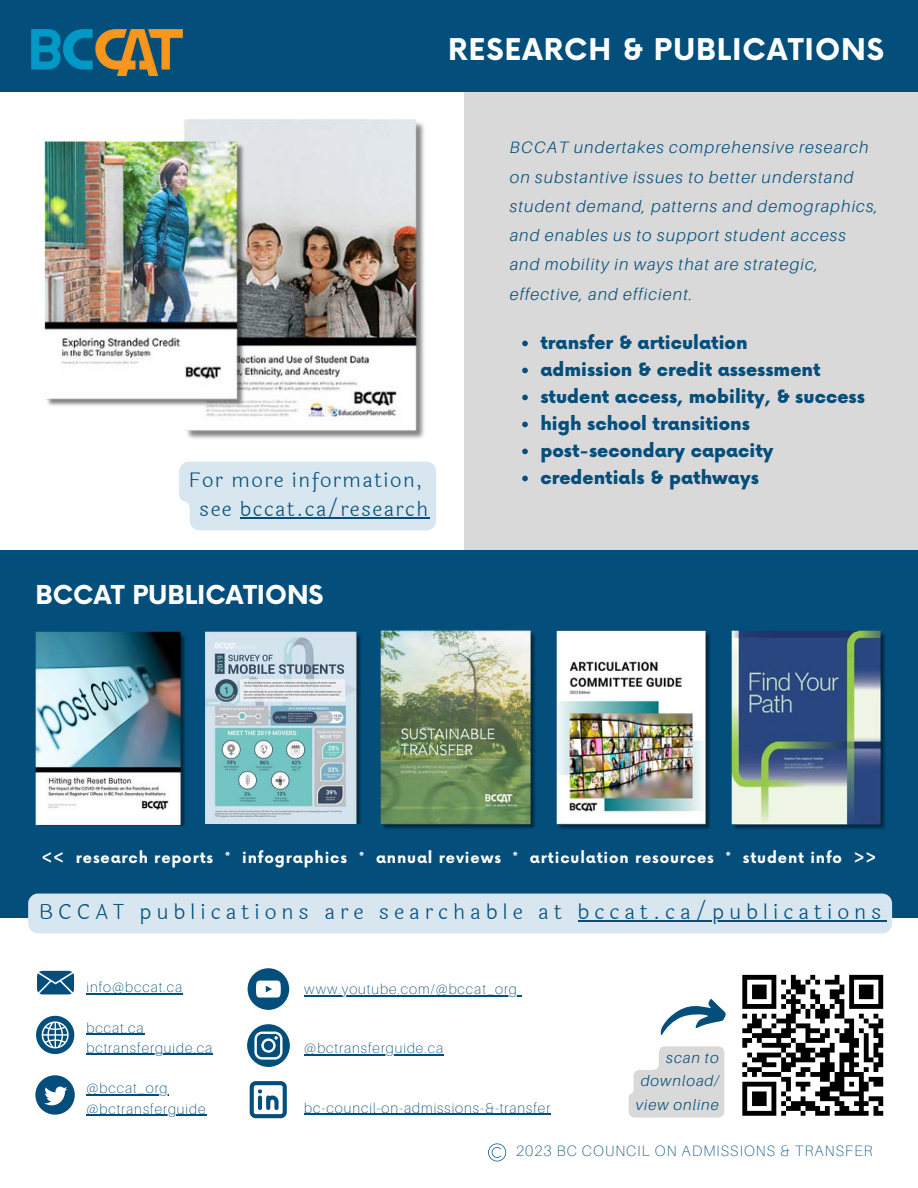
<style>
.page{position:relative;width:918px;height:1188px;background:#fff}
.page>*{position:absolute;margin:0;border:0;box-sizing:border-box;transform-origin:0 0}
.t1{font:700 29.25px "Now";letter-spacing:.035em;color:#fff}
.t2{font:700 25.35px "Now";color:#fff}
.t3{font:300 20.85px "Laila";letter-spacing:.235em;color:#034e7b}
.t4{font:300 20.25px "Laila";letter-spacing:.075em;color:#034e7b}
.t5{font:900 18px "Now";letter-spacing:.005em;color:#034e7b}
.t6{font:italic 300 16.5px/29.2px "Aileron";letter-spacing:.07em;color:#034e7b}
.t7{font:700 15px "Now";letter-spacing:.06em;color:#fff}
.t8{font:100 15px "Aileron";letter-spacing:.07em;color:#034e7b}
.t9{font:italic 300 15px/23.7px "Aileron";letter-spacing:.07em;color:#034e7b;text-align:right}
.t10{font:100 14.1px "Aileron";letter-spacing:.07em;color:#034e7b}
</style>
<div class="page">
<div style="left:464px;top:92px;width:454px;height:730px;background:#d9d9d9"></div>
<div style="left:0;top:0;width:918px;height:92px;background:#034e7b"></div>
<img style="left:31px;top:29px;width:152px;height:46px">
<img style="left:184px;top:119px;width:240px;height:320px">
<img style="left:45px;top:139px;width:201px;height:271px">
<svg style="left:488px;top:1143px;width:18px;height:18px"></svg>
<svg style="left:742px;top:974px;width:142px;height:142px"></svg>
<hr style="left:86px;top:993px;width:97px;height:1px;background:#034e7b">
<hr style="left:86px;top:1034px;width:59px;height:1px;background:#034e7b">
<hr style="left:86px;top:1054px;width:127px;height:1px;background:#034e7b">
<hr style="left:86px;top:1094px;width:83px;height:2px;background:#034e7b">
<hr style="left:86px;top:1115px;width:121px;height:1px;background:#034e7b">
<svg style="left:36px;top:1016px;width:38px;height:38px"></svg>
<svg style="left:37px;top:971px;width:37px;height:23px"></svg>
<svg style="left:35px;top:1075px;width:40px;height:40px"></svg>
<svg style="left:250px;top:1081px;width:37px;height:37px"></svg>
<svg style="left:247px;top:1024px;width:43px;height:43px"></svg>
<svg style="left:248px;top:968px;width:41px;height:42px"></svg>
<hr style="left:304px;top:1054px;width:140px;height:1px;background:#034e7b">
<hr style="left:304px;top:1114px;width:247px;height:1px;background:#034e7b">
<hr style="left:304px;top:995px;width:214px;height:1px;background:#034e7b">
<div style="left:0;top:550px;width:918px;height:368px;background:#034e7b"></div>
<img style="left:731px;top:630px;width:154px;height:199px">
<img style="left:206px;top:631px;width:155px;height:192px">
<img style="left:381px;top:630px;width:154px;height:199px">
<img style="left:556px;top:630px;width:154px;height:199px">
<img style="left:36px;top:631px;width:149px;height:195px">
<svg style="left:660px;top:999px;width:66px;height:36px"></svg>
<div style="left:28px;top:894px;width:864px;height:39px;background:#d7e6ef"></div>
<hr style="left:578px;top:920px;width:308px;height:1px;background:#034e7b">
<svg style="left:522px;top:341px;width:6px;height:5px"></svg>
<svg style="left:522px;top:368px;width:6px;height:5px"></svg>
<svg style="left:522px;top:395px;width:6px;height:5px"></svg>
<svg style="left:522px;top:422px;width:6px;height:5px"></svg>
<svg style="left:522px;top:449px;width:6px;height:5px"></svg>
<svg style="left:522px;top:476px;width:6px;height:5px"></svg>
<div style="left:179px;top:462px;width:257px;height:68px;background:#d7e6ef"></div>
<hr style="left:240px;top:517px;width:190px;height:2px;background:#034e7b">
<svg style="left:629px;top:1046px;width:95px;height:72px;background:#dedede"></svg>
<p class="t1" style="left:448px;top:34px;width:438px">RESEARCH &amp; PUBLICATIONS</p>
<p class="t6" style="left:510px;top:133px;width:370px">BCCAT undertakes comprehensive research on substantive issues to better understand student demand, patterns and demographics, and enables us to support student access and mobility in ways that are strategic, effective, and efficient.</p>
<p class="t5" style="left:540px;top:332px;width:209px">transfer &amp; articulation</p>
<p class="t5" style="left:540px;top:359px;width:282px">admission &amp; credit assessment</p>
<p class="t5" style="left:540px;top:386px;width:326px">student access, mobility, &amp; success</p>
<p class="t5" style="left:540px;top:413px;width:211px">high school transitions</p>
<p class="t5" style="left:540px;top:440px;width:235px">post-secondary capacity</p>
<p class="t4" style="left:189px;top:465px;width:234px">For more information,</p>
<p class="t5" style="left:540px;top:467px;width:220px">credentials &amp; pathways</p>
<p class="t4" style="left:199px;top:494px;width:230px">see bccat.ca/research</p>
<p class="t2" style="left:36px;top:581px;width:290px">BCCAT PUBLICATIONS</p>
<p class="t7" style="left:41px;top:850px;width:837px">&lt;&lt; research reports * infographics * annual reviews * articulation resources * student info &gt;&gt;</p>
<p class="t3" style="left:39px;top:896px;width:844px">BCCAT publications are searchable at bccat.ca/publications</p>
<p class="t10" style="left:86px;top:978px;width:97px">info@bccat.ca</p>
<p class="t10" style="left:86px;top:1019px;width:59px">bccat.ca</p>
<p class="t10" style="left:86px;top:1039px;width:127px">bctransferguide.ca</p>
<p class="t10" style="left:86px;top:1080px;width:83px">@bccat_org</p>
<p class="t10" style="left:86px;top:1100px;width:121px">@bctransferguide</p>
<p class="t10" style="left:304px;top:980px;width:214px">www.youtube.com/@bccat_org</p>
<p class="t10" style="left:304px;top:1039px;width:140px">@bctransferguide.ca</p>
<p class="t9" style="left:641px;top:1045px;width:80px">scan to download/</p>
<p class="t9" style="left:636px;top:1093px;width:84px">view online</p>
<p class="t8" style="left:516px;top:1142px;width:358px">2023 BC COUNCIL ON ADMISSIONS &amp; TRANSFER</p>
<p class="t10" style="left:304px;top:1099px;width:247px">bc-council-on-admissions-&amp;-transfer</p>
</div>
